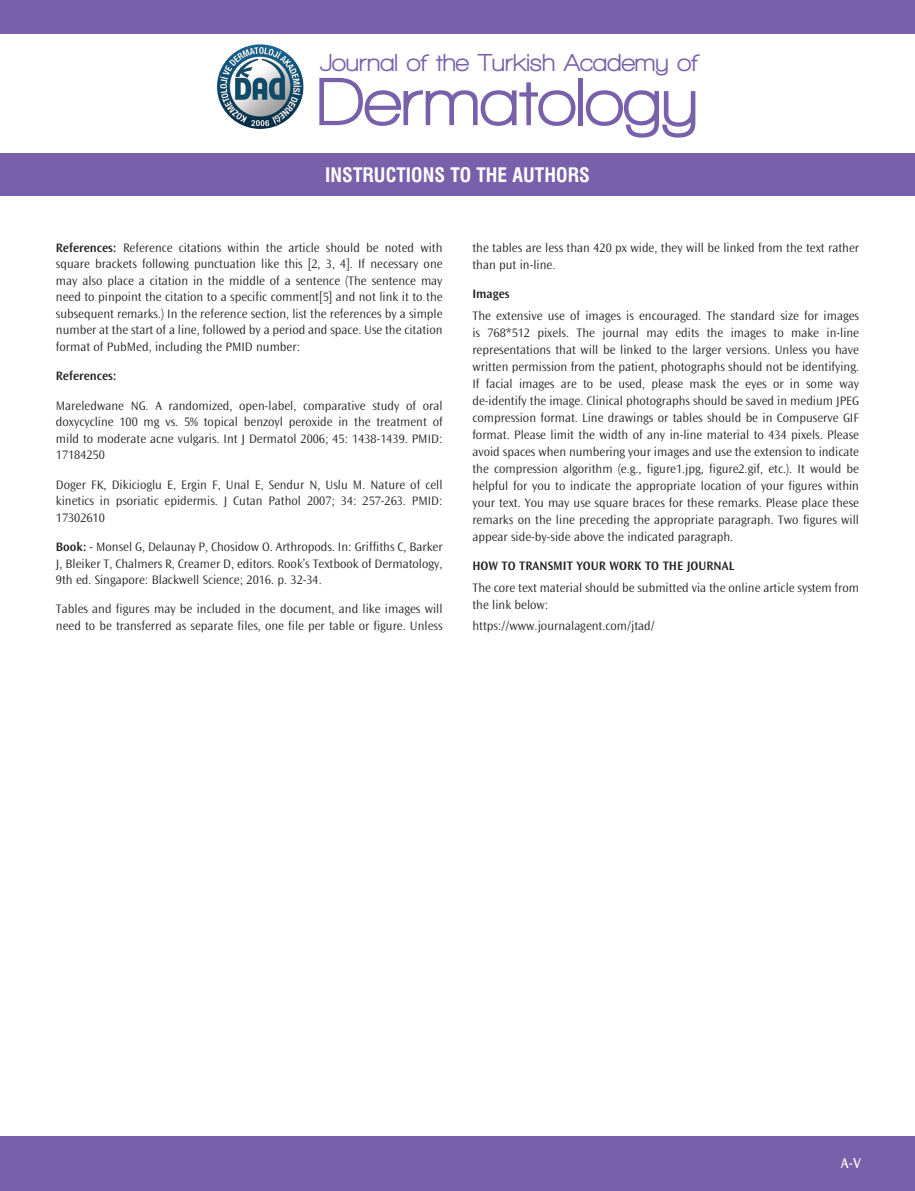
<style>
.page{position:relative;width:915px;height:1191px;background:#fff}
.page>*{position:absolute;margin:0;border:0;box-sizing:border-box;transform-origin:0 0}
.t1{font:800 69.75px "Walkway";color:#7960aa}
.t2{font:800 25.05px "Walkway";color:#7960aa}
.ARA_BASLIK{font:19.5px "Swiss Condensed Bold Tr";letter-spacing:.005em;color:#fff}
.t3{font:15px "Ocean Sans Std";color:#fff}
.t4{font:300 12.75px/17px "Ocean Sans Std";color:#231f20;text-align:justify}
.t5{font:600 12.75px "Ocean Sans Std";color:#231f20}
.s1{font-weight:600}
</style>
<div class="page">
<div style="left:0;top:1137px;width:914px;height:54px;background:#7960aa"></div>
<div style="left:0;top:153px;width:914px;height:43px;background:#7960aa"></div>
<div style="left:0;top:0;width:914px;height:33px;background:#7960aa"></div>
<img style="left:217px;top:44px;width:86px;height:85px">
<p class="t2" style="left:320px;top:49px;width:379px">Journal of the Turkish Academy of</p>
<p class="t1" style="left:317px;top:64px;width:382px">Dermatology</p>
<p class="ARA_BASLIK" style="left:325px;top:163px;width:266px">INSTRUCTIONS TO THE AUTHORS</p>
<p class="t4" style="left:56px;top:239px;width:388px;line-height:16.5px"><span class="s1">References:</span> Reference citations within the article should be noted with square brackets following punctuation like this [2, 3, 4]. If necessary one may also place a citation in the middle of a sentence (The sentence may need to pinpoint the citation to a specific comment[5] and not link it to the subsequent remarks.) In the reference section, list the references by a simple number at the start of a line, followed by a period and space. Use the citation format of PubMed, including the PMID number:</p>
<p class="t5" style="left:56px;top:369px;width:62px">References:</p>
<p class="t4" style="left:56px;top:397px;width:388px;line-height:16.5px">Mareledwane NG. A randomized, open-label, comparative study of oral doxycycline 100 mg vs. 5% topical benzoyl peroxide in the treatment of mild to moderate acne vulgaris. Int J Dermatol 2006; 45: 1438-1439. PMID:<br>17184250</p>
<p class="t4" style="left:56px;top:476px;width:388px;line-height:16.5px">Doger FK, Dikicioglu E, Ergin F, Unal E, Sendur N, Uslu M. Nature of cell kinetics in psoriatic epidermis. J Cutan Pathol 2007; 34: 257-263. PMID:<br>17302610</p>
<p class="t4" style="left:56px;top:538px;width:388px;line-height:16.5px"><span class="s1">Book:</span> - Monsel G, Delaunay P, Chosidow O. Arthropods. In: Griffiths C, Barker J, Bleiker T, Chalmers R, Creamer D, editors. Rook’s Textbook of Dermatology, 9th ed. Singapore: Blackwell Science; 2016. p. 32-34.</p>
<p class="t4" style="left:56px;top:601px;width:388px;line-height:16.5px">Tables and figures may be included in the document, and like images will need to be transferred as separate files, one file per table or figure. Unless</p>
<p class="t4" style="left:472px;top:239px;width:388px">the tables are less than 420 px wide, they will be linked from the text rather than put in-line.</p>
<p class="t5" style="left:472px;top:287px;width:39px">Images</p>
<p class="t4" style="left:472px;top:307px;width:388px">The extensive use of images is encouraged. The standard size for images is 768*512 pixels. The journal may edits the images to make in-line representations that will be linked to the larger versions. Unless you have written permission from the patient, photographs should not be identifying.<br>If facial images are to be used, please mask the eyes or in some way de-identify the image. Clinical photographs should be saved in medium JPEG compression format. Line drawings or tables should be in Compuserve GIF format. Please limit the width of any in-line material to 434 pixels. Please avoid spaces when numbering your images and use the extension to indicate the compression algorithm (e.g., figure1.jpg, figure2.gif, etc.). It would be helpful for you to indicate the appropriate location of your figures within your text. You may use square braces for these remarks. Please place these remarks on the line preceding the appropriate paragraph. Two figures will appear side-by-side above the indicated paragraph.</p>
<p class="t5" style="left:472px;top:559px;width:263px">HOW TO TRANSMIT YOUR WORK TO THE JOURNAL</p>
<p class="t4" style="left:472px;top:579px;width:388px">The core text material should be submitted via the online article system from the link below:</p>
<p class="t4" style="left:472px;top:617px;width:184px">https://www.journalagent.com/jtad/</p>
<p class="t3" style="left:840px;top:1154px;width:22px">A-V</p>
</div>
